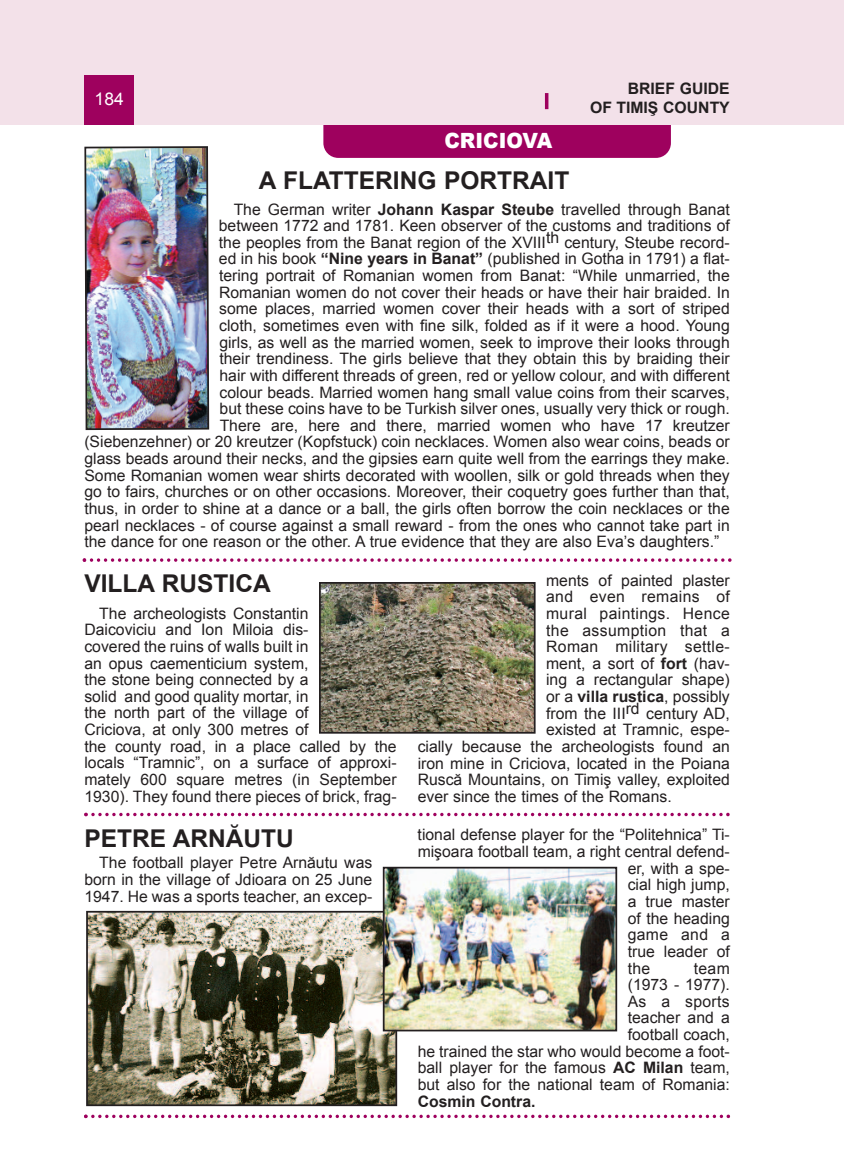
<style>
.page{position:relative;width:844px;height:1166px;background:#fff}
.page>*{position:absolute;margin:0;border:0;box-sizing:border-box;transform-origin:0 0}
.t1{font:700 24.5px "Arial";color:#231f20}
.t2{font:900 21px "Arial";color:#fff;scale:.95 1}
.t3{font:17.5px "Arial";color:#fff}
.t4{font:15.75px/16.6px "Arial";color:#231f20;text-align:justify}
.t5{font:15.75px "Arial";letter-spacing:.02em;color:#231f20}
.t6{font:700 15.75px/18.9px "Arial";color:#231f20;text-align:right}
.s1{font-weight:700}
</style>
<div class="page">
<div style="left:323px;top:94px;width:347px;height:64px;background:#9e015e;border-radius:15px"></div>
<div style="left:0;top:1px;width:843px;height:124px;background:#f3e1e9"></div>
<div style="left:84px;top:75px;width:50px;height:50px;background:#9e015e"></div>
<hr style="left:545px;top:93px;width:3px;height:16px;background:#9e015e">
<img style="left:84px;top:146px;width:126px;height:285px">
<img style="left:89px;top:914px;width:305px;height:189px">
<div style="left:86px;top:911px;width:311px;height:195px;border:2px solid #231f20"></div>
<img style="left:322px;top:585px;width:210px;height:146px">
<div style="left:319px;top:582px;width:216px;height:152px;border:2px solid #231f20"></div>
<svg style="left:83px;top:558px;width:648px;height:4px"></svg>
<svg style="left:84px;top:813px;width:645px;height:3px"></svg>
<svg style="left:84px;top:1114px;width:645px;height:4px"></svg>
<img style="left:386px;top:870px;width:228px;height:158px">
<div style="left:383px;top:867px;width:234px;height:164px;border:2px solid #231f20"></div>
<p class="t3" style="left:95px;top:89px;width:31px">184</p>
<p class="t6" style="left:590px;top:79px;width:141px">BRIEF GUIDE<br>OF TIMIŞ COUNTY</p>
<h2 class="t2" style="left:444px;top:125px;width:115px">CRICIOVA</h2>
<h1 class="t1" style="left:259px;top:166px;width:312px">A FLATTERING PORTRAIT</h1>
<p class="t4" style="left:233px;top:201px;width:497px">The German writer <span class="s1">Johann Kaspar Steube</span> travelled through Banat</p>
<p class="t4" style="left:219px;top:217px;width:512px">between 1772 and 1781. Keen observer of the customs and traditions of</p>
<p class="t4" style="left:219px;top:234px;width:512px">the peoples from the Banat region of the XVIIIth century, Steube record-</p>
<p class="t4" style="left:219px;top:251px;width:512px">ed in his book <span class="s1">“Nine years in Banat”</span> (published in Gotha in 1791) a flat-</p>
<p class="t4" style="left:219px;top:267px;width:512px">tering portrait of Romanian women from Banat: “While unmarried, the</p>
<p class="t4" style="left:219px;top:284px;width:512px">Romanian women do not cover their heads or have their hair braided. In</p>
<p class="t4" style="left:219px;top:301px;width:512px">some places, married women cover their heads with a sort of striped</p>
<p class="t4" style="left:219px;top:317px;width:512px">cloth, sometimes even with fine silk, folded as if it were a hood. Young</p>
<p class="t4" style="left:219px;top:334px;width:512px">girls, as well as the married women, seek to improve their looks through</p>
<p class="t4" style="left:219px;top:350px;width:511px">their trendiness. The girls believe that they obtain this by braiding their</p>
<p class="t4" style="left:219px;top:367px;width:511px">hair with different threads of green, red or yellow colour, and with different</p>
<p class="t4" style="left:219px;top:384px;width:511px">colour beads. Married women hang small value coins from their scarves,</p>
<p class="t4" style="left:219px;top:400px;width:511px">but these coins have to be Turkish silver ones, usually very thick or rough.</p>
<p class="t4" style="left:220px;top:417px;width:511px">There are, here and there, married women who have 17 kreutzer</p>
<p class="t4" style="left:84px;top:434px;width:646px">(Siebenzehner) or 20 kreutzer (Kopfstuck) coin necklaces. Women also wear coins, beads or</p>
<p class="t4" style="left:84px;top:450px;width:646px">glass beads around their necks, and the gipsies earn quite well from the earrings they make.</p>
<p class="t4" style="left:84px;top:467px;width:646px">Some Romanian women wear shirts decorated with woollen, silk or gold threads when they</p>
<p class="t4" style="left:84px;top:483px;width:646px">go to fairs, churches or on other occasions. Moreover, their coquetry goes further than that,</p>
<p class="t4" style="left:84px;top:500px;width:646px">thus, in order to shine at a dance or a ball, the girls often borrow the coin necklaces or the</p>
<p class="t4" style="left:84px;top:517px;width:646px">pearl necklaces - of course against a small reward - from the ones who cannot take part in</p>
<p class="t4" style="left:84px;top:533px;width:636px">the dance for one reason or the other. A true evidence that they are also Eva’s daughters.”</p>
<h1 class="t1" style="left:84px;top:570px;width:188px">VILLA RUSTICA</h1>
<p class="t4" style="left:84px;top:605px;width:313px;text-align:left;text-indent:15px">The archeologists Constantin<br>Daicoviciu and Ion Miloia dis-<br>covered the ruins of walls built in<br>an opus caementicium system,<br>the stone being connected by a<br>solid and good quality mortar, in<br>the north part of the village of<br>Criciova, at only 300 metres of<br>the county road, in a place called by the locals “Tramnic”, on a surface of approxi&shy;mately 600 square metres (in September 1930). They found there pieces of brick, frag-</p>
<h1 class="t1" style="left:84px;top:825px;width:211px">PETRE ARNĂUTU</h1>
<p class="t4" style="left:84px;top:854px;width:289px;text-indent:15px">The football player Petre Arnăutu was born in the village of Jdioara on 25 June 1947. He was a sports teacher, an excep-</p>
<p class="t4" style="left:546px;top:572px;width:185px">ments of painted plaster</p>
<p class="t5" style="left:546px;top:588px;width:185px">and even remains of</p>
<p class="t5" style="left:546px;top:605px;width:185px">mural paintings. Hence</p>
<p class="t5" style="left:546px;top:621px;width:185px">the assumption that a</p>
<p class="t5" style="left:546px;top:638px;width:185px">Roman military settle-</p>
<p class="t4" style="left:546px;top:655px;width:185px">ment, a sort of <span class="s1">fort</span> (hav-</p>
<p class="t4" style="left:546px;top:672px;width:185px">ing a rectangular shape)</p>
<p class="t4" style="left:546px;top:688px;width:185px">or a <span class="s1">villa rustica</span>, possibly</p>
<p class="t4" style="left:546px;top:705px;width:185px">from the IIIrd century AD,</p>
<p class="t4" style="left:546px;top:721px;width:185px">existed at Tramnic, espe-</p>
<p class="t4" style="left:417px;top:738px;width:313px">cially because the archeologists found an</p>
<p class="t4" style="left:417px;top:755px;width:313px">iron mine in Criciova, located in the Poiana</p>
<p class="t4" style="left:417px;top:771px;width:313px">Ruscă Mountains, on Timiş valley, exploited</p>
<p class="t4" style="left:417px;top:788px;width:255px">ever since the times of the Romans.</p>
<p class="t4" style="left:417px;top:827px;width:313px">tional defense player for the “Politehnica” Ti-</p>
<p class="t4" style="left:417px;top:843px;width:313px">mişoara football team, a right central defend-</p>
<p class="t4" style="left:627px;top:860px;width:104px">er, with a spe-</p>
<p class="t4" style="left:627px;top:876px;width:104px">cial high jump,</p>
<p class="t4" style="left:627px;top:893px;width:104px">a true master</p>
<p class="t4" style="left:627px;top:910px;width:104px">of the heading</p>
<p class="t4" style="left:627px;top:926px;width:104px">game and a</p>
<p class="t4" style="left:627px;top:943px;width:104px">true leader of</p>
<p class="t4" style="left:627px;top:960px;width:24px">the</p>
<p class="t4" style="left:417px;top:960px;width:313px;text-align:right">team<br>(1973 - 1977).<br>As a sports<br>teacher and a<br>football coach,<br>he trained the star who would become a foot&shy;ball player for the famous <span class="s1">AC Milan</span> team, but also for the national team of Romania:</p>
<p class="t6" style="left:417px;top:1091px;width:119px">Cosmin Contra.</p>
</div>
